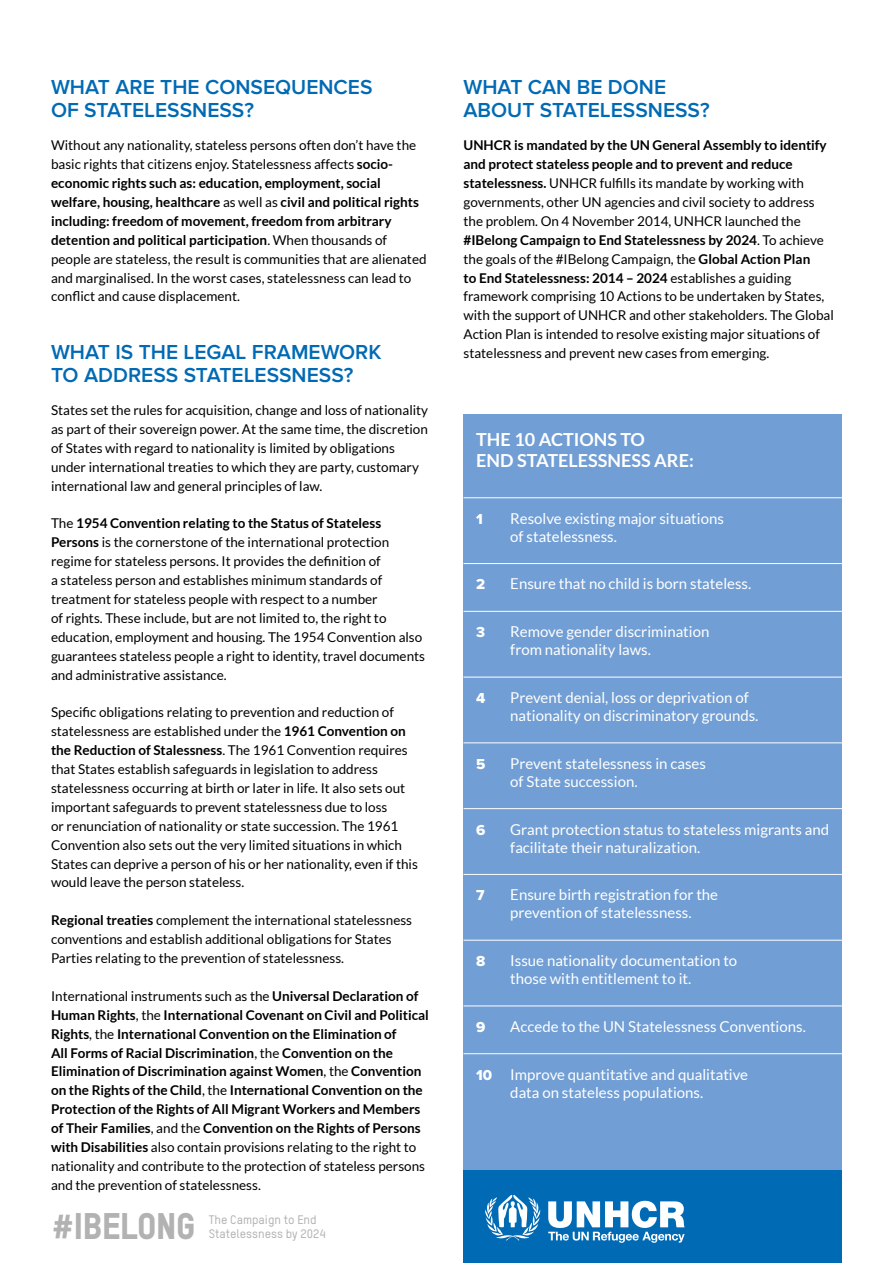
<style>
.page{position:relative;width:893px;height:1263px;background:#fff}
.page>*{position:absolute;margin:0;border:0;box-sizing:border-box;transform-origin:0 0}
.t1{font:36.45px "TSTAR Headline";letter-spacing:-.03em;color:#b3b2b2}
.t2{font:600 21px/23.1px "Proxima Nova";color:#006ab4}
.t3{font:700 18px/21px "Lato";color:#fff}
.t4{font:15px/18px "Lato";color:#fff}
.t5{font:15px "Proxima Nova Extrabld";color:#fff}
.t6{font:13.5px/18.9px "Lato";color:#000}
.t7{font:700 13.5px/18.9px "Lato";color:#000}
.t8{font:500 12.15px/14.5px "TSTAR";color:#b3b2b2}
.s1{font-weight:700}
.s2{font-weight:400}
.s3{font-family:"Proxima Nova Extrabld"}
</style>
<div class="page">
<div style="left:463px;top:415px;width:379px;height:848px;background:#719ed4"></div>
<hr style="left:463px;top:497px;width:379px;height:1px;background:#fff">
<hr style="left:463px;top:563px;width:379px;height:1px;background:#fff">
<hr style="left:463px;top:611px;width:379px;height:1px;background:#fff">
<hr style="left:463px;top:677px;width:379px;height:1px;background:#fff">
<hr style="left:463px;top:742px;width:379px;height:1px;background:#fff">
<hr style="left:463px;top:808px;width:379px;height:1px;background:#fff">
<hr style="left:463px;top:874px;width:379px;height:1px;background:#fff">
<hr style="left:463px;top:940px;width:379px;height:1px;background:#fff">
<hr style="left:463px;top:1005px;width:379px;height:1px;background:#fff">
<hr style="left:463px;top:1053px;width:379px;height:1px;background:#fff">
<div style="left:463px;top:1171px;width:379px;height:92px;background:#006ab4"></div>
<svg style="left:485px;top:1195px;width:56px;height:45px"></svg>
<svg style="left:548px;top:1201px;width:137px;height:42px"></svg>
<h2 class="t2" style="left:51px;top:75px;width:323px">WHAT ARE THE CONSEQUENCES<br>OF STATELESSNESS?</h2>
<p class="t6" style="left:51px;top:136px;width:377px">Without any nationality, stateless persons often don’t have the basic rights that citizens enjoy. Statelessness affects <span class="s1">socio&shy;economic rights such as: education, employment, social welfare, housing, healthcare</span> as well as <span class="s1">civil and political rights including: freedom of movement, freedom from arbitrary detention and political participation</span>. When thousands of people are stateless, the result is communities that are alienated and marginalised. In the worst cases, statelessness can lead to conflict and cause displacement.</p>
<h2 class="t2" style="left:51px;top:340px;width:332px">WHAT IS THE LEGAL FRAMEWORK<br>TO ADDRESS STATELESSNESS?</h2>
<p class="t6" style="left:51px;top:400px;width:379px">States set the rules for acquisition, change and loss of nationality as part of their sovereign power. At the same time, the discretion of States with regard to nationality is limited by obligations under international treaties to which they are party, customary international law and general principles of law.</p>
<p class="t6" style="left:51px;top:514px;width:376px">The <span class="s1">1954 Convention relating to the Status of Stateless Persons</span> is the cornerstone of the international protection regime for stateless persons. It provides the definition of<br>a stateless person and establishes minimum standards of treatment for stateless people with respect to a number<br>of rights. These include, but are not limited to, the right to education, employment and housing. The 1954 Convention also guarantees stateless people a right to identity, travel documents and administrative assistance.</p>
<p class="t6" style="left:51px;top:703px;width:368px">Specific obligations relating to prevention and reduction of statelessness are established under the <span class="s1">1961 Convention on the Reduction of Stalessness</span>. The 1961 Convention requires that States establish safeguards in legislation to address statelessness occurring at birth or later in life. It also sets out important safeguards to prevent statelessness due to loss<br>or renunciation of nationality or state succession. The 1961<br>Convention also sets out the very limited situations in which States can deprive a person of his or her nationality, even if this would leave the person stateless.</p>
<p class="t6" style="left:51px;top:911px;width:363px"><span class="s1">Regional treaties</span> complement the international statelessness conventions and establish additional obligations for States<br>Parties relating to the prevention of statelessness.</p>
<p class="t7" style="left:51px;top:986px;width:379px"><span class="s2">International instruments such as the</span> Universal Declaration of Human Rights<span class="s2">, the</span> International Covenant on Civil and Political Rights<span class="s2">, the</span> International Convention on the Elimination of<br>All Forms of Racial Discrimination<span class="s2">, the</span> Convention on the Elimination of Discrimination against Women<span class="s2">, the</span> Convention on the Rights of the Child<span class="s2">, the</span> International Convention on the Protection of the Rights of All Migrant Workers and Members of Their Families<span class="s2">, and the</span> Convention on the Rights of Persons with Disabilities <span class="s2">also contain provisions relating to the right to nationality and contribute to the protection of stateless persons and the prevention of statelessness.</span></p>
<h1 class="t1" style="left:51px;top:1203px;width:146px">#IBELONG</h1>
<p class="t8" style="left:209px;top:1212px;width:118px">The Campaign to End<br>Statelessness by 2024</p>
<h2 class="t2" style="left:463px;top:75px;width:248px">WHAT CAN BE DONE<br>ABOUT STATELESSNESS?</h2>
<p class="t6" style="left:463px;top:136px;width:372px"><span class="s1">UNHCR is mandated by the UN General Assembly to identify and protect stateless people and to prevent and reduce statelessness.</span> UNHCR fulfills its mandate by working with governments, other UN agencies and civil society to address the problem. On 4 November 2014, UNHCR launched the <span class="s1">#IBelong Campaign to End Statelessness by 2024</span>. To achieve the goals of the #IBelong Campaign, the <span class="s1">Global Action Plan<br>to End Statelessness: 2014 – 2024</span> establishes a guiding framework comprising 10 Actions to be undertaken by States, with the support of UNHCR and other stakeholders. The Global Action Plan is intended to resolve existing major situations of statelessness and prevent new cases from emerging.</p>
<h3 class="t3" style="left:476px;top:429px;width:219px">THE 10 ACTIONS TO<br>END STATELESSNESS ARE:</h3>
<p class="t5" style="left:476px;top:510px;width:8px">1</p>
<p class="t4" style="left:510px;top:509px;width:215px">Resolve existing major situations of statelessness.</p>
<p class="t5" style="left:476px;top:575px;width:11px">2</p>
<p class="t4" style="left:510px;top:575px;width:242px">Ensure that no child is born stateless.</p>
<p class="t5" style="left:476px;top:623px;width:11px">3</p>
<p class="t4" style="left:510px;top:623px;width:201px">Remove gender discrimination from nationality laws.</p>
<p class="t5" style="left:476px;top:689px;width:11px">4</p>
<p class="t4" style="left:510px;top:688px;width:250px">Prevent denial, loss or deprivation of nationality on discriminatory grounds.</p>
<p class="t5" style="left:476px;top:755px;width:11px">5</p>
<p class="t4" style="left:510px;top:754px;width:197px">Prevent statelessness in cases of State succession.</p>
<p class="t5" style="left:476px;top:820px;width:11px">6</p>
<p class="t4" style="left:510px;top:820px;width:320px">Grant protection status to stateless migrants and facilitate their naturalization.</p>
<p class="t5" style="left:476px;top:886px;width:10px">7</p>
<p class="t4" style="left:510px;top:886px;width:209px">Ensure birth registration for the prevention of statelessness.</p>
<p class="t5" style="left:476px;top:952px;width:11px">8</p>
<p class="t4" style="left:510px;top:951px;width:228px">Issue nationality documentation to those with entitlement to it.</p>
<p class="t5" style="left:476px;top:1018px;width:11px">9</p>
<p class="t4" style="left:510px;top:1017px;width:297px">Accede to the UN Statelessness Conventions.</p>
<p class="t4" style="left:510px;top:1065px;width:239px;text-indent:-34px"><span class="s3">10</span> Improve quantitative and qualitative data on stateless populations.</p>
</div>
